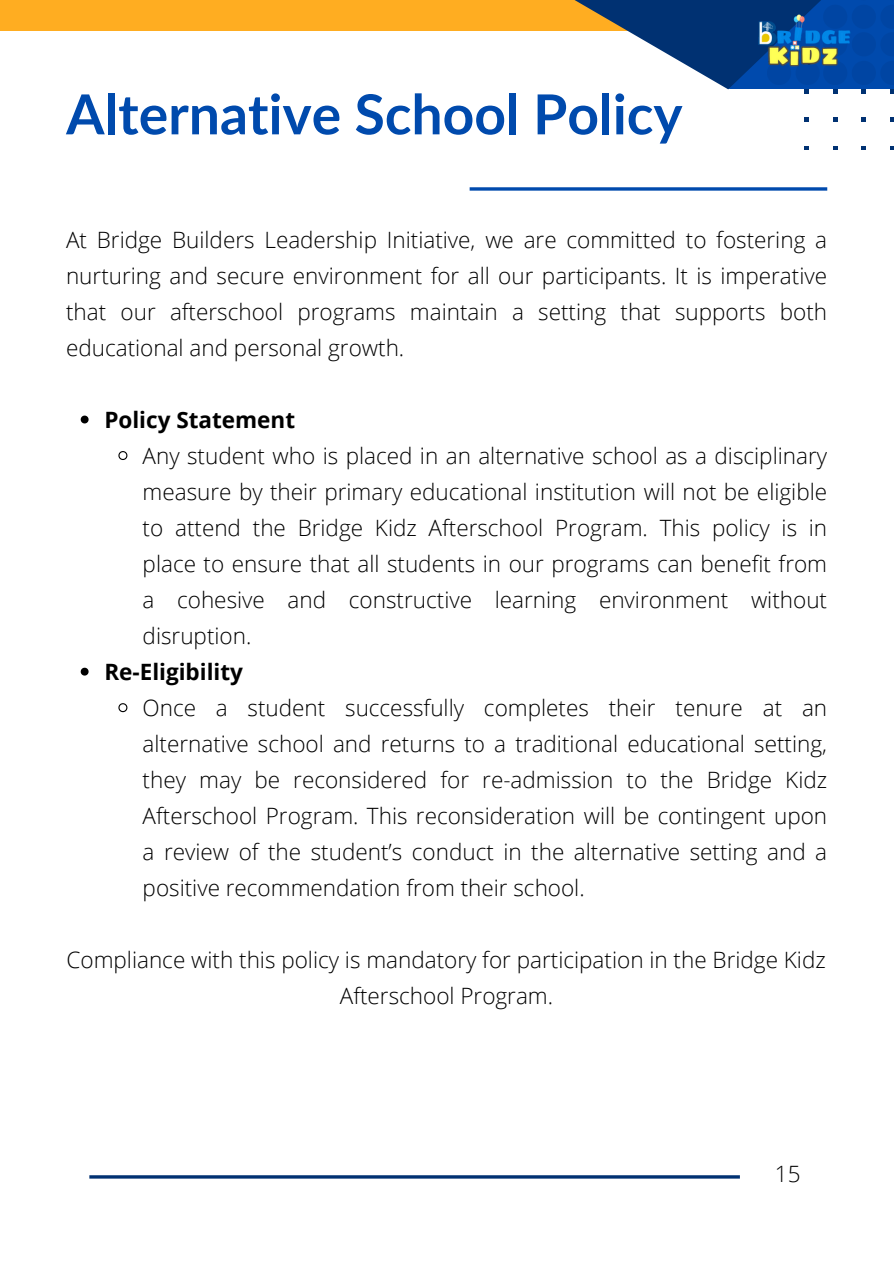
<style>
.page{position:relative;width:894px;height:1264px;background:#fff}
.page>*{position:absolute;margin:0;border:0;box-sizing:border-box;transform-origin:0 0}
.t1{font:700 55.2px "Lato";color:#004aad}
.t2{font:300 22.5px/36px "Open Sans";color:#000;text-align:justify}
.t3{font:700 22.5px "Open Sans";color:#000}
</style>
<div class="page">
<svg style="left:804px;top:117px;width:4px;height:5px"></svg>
<svg style="left:804px;top:146px;width:4px;height:4px"></svg>
<svg style="left:833px;top:117px;width:4px;height:5px"></svg>
<svg style="left:833px;top:146px;width:4px;height:4px"></svg>
<svg style="left:861px;top:117px;width:4px;height:5px"></svg>
<svg style="left:861px;top:146px;width:4px;height:4px"></svg>
<svg style="left:890px;top:117px;width:3px;height:5px"></svg>
<svg style="left:890px;top:146px;width:3px;height:4px"></svg>
<svg style="left:469px;top:187px;width:358px;height:4px"></svg>
<hr style="left:89px;top:1175px;width:650px;height:3px;background:#003172">
<div style="left:0;top:0;width:700px;height:31px;background:#ffad21"></div>
<svg style="left:574px;top:0;width:154px;height:89px"></svg>
<svg style="left:728px;top:0;width:39px;height:89px;background:#00367e"></svg>
<svg style="left:767px;top:0;width:126px;height:93px;background:#1152a9"></svg>
<img style="left:756px;top:8px;width:100px;height:62px">
<svg style="left:81px;top:415px;width:8px;height:8px"></svg>
<svg style="left:118px;top:451px;width:10px;height:9px"></svg>
<svg style="left:81px;top:667px;width:8px;height:8px"></svg>
<svg style="left:118px;top:703px;width:10px;height:10px"></svg>
<p class="t1" style="left:66px;top:80px;width:617px">Alternative School Policy</p>
<p class="t2" style="left:66px;top:221px;width:762px">At Bridge Builders Leadership Initiative, we are committed to fostering a nurturing and secure environment for all our participants. It is imperative that our afterschool programs maintain a setting that supports both educational and personal growth.</p>
<p class="t3" style="left:104px;top:404px;width:192px">Policy Statement</p>
<p class="t2" style="left:143px;top:437px;width:686px">Any student who is placed in an alternative school as a disciplinary measure by their primary educational institution will not be eligible to attend the Bridge Kidz Afterschool Program. This policy is in place to ensure that all students in our programs can benefit from a cohesive and constructive learning environment without disruption.</p>
<p class="t3" style="left:104px;top:656px;width:140px">Re-Eligibility</p>
<p class="t2" style="left:143px;top:689px;width:686px">Once a student successfully completes their tenure at an alternative school and returns to a traditional educational setting, they may be reconsidered for re-admission to the Bridge Kidz Afterschool Program. This reconsideration will be contingent upon a review of the student’s conduct in the alternative setting and a positive recommendation from their school.</p>
<p class="t2" style="left:66px;top:941px;width:760px;text-align:center">Compliance with this policy is mandatory for participation in the Bridge Kidz<br>Afterschool Program.</p>
<p class="t2" style="left:774px;top:1155px;width:27px">15</p>
</div>
